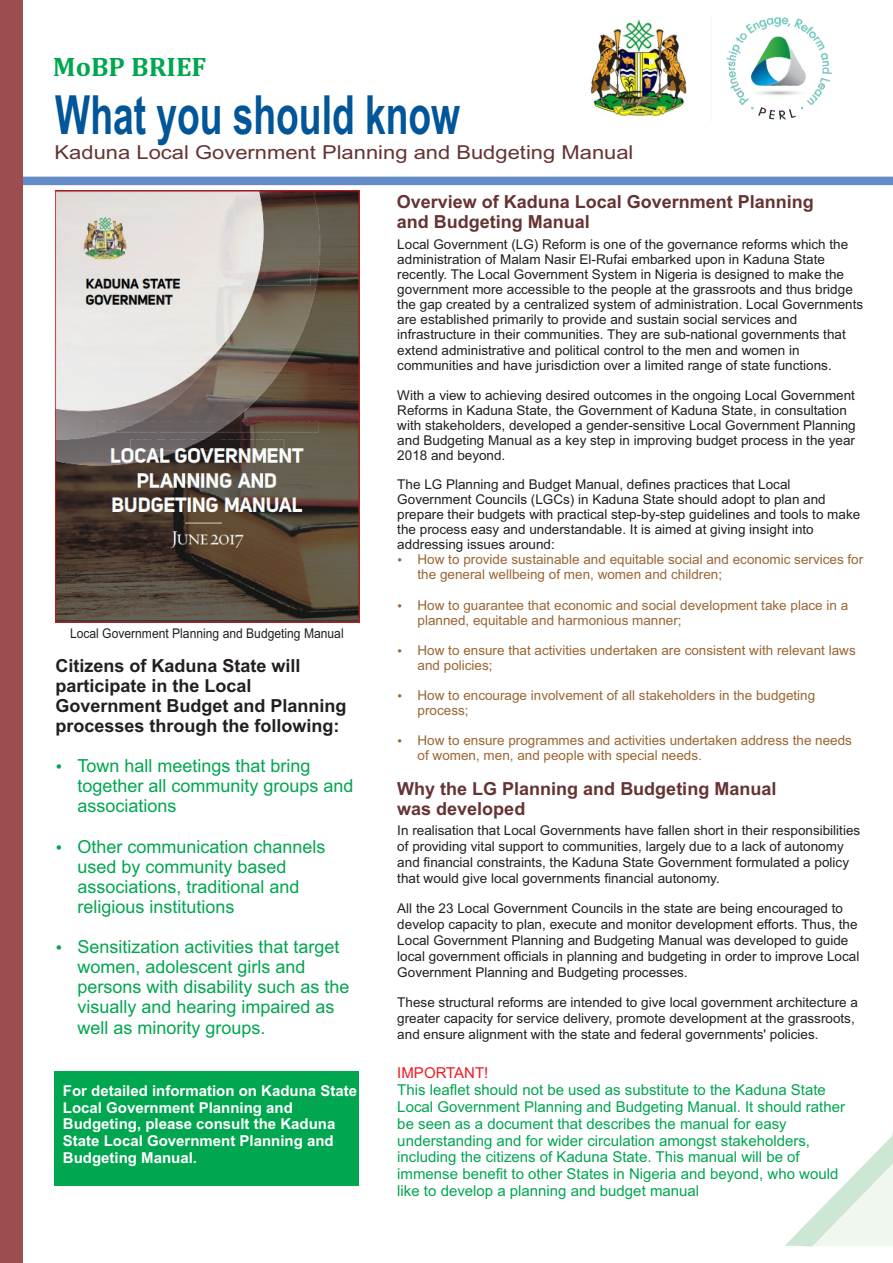
<style>
.page{position:relative;width:893px;height:1263px;background:#fff}
.page>*{position:absolute;margin:0;border:0;box-sizing:border-box;transform-origin:0 0}
.t1{font:700 54px "Arial";color:#005698;scale:.69 1}
.t2{font:700 27px "Cambria";color:#00a650}
.t3{font:19.2px "Arial";color:#633;scale:1.15 1}
.t4{font:18px/20.1px "Arial";color:#00a650}
.t5{font:700 18px/20.1px "Arial";color:#633}
.t6{font:700 18px/20.1px "Arial";color:#231f20}
.t7{font:15px/16.8px "Arial";color:#00a650}
.t8{font:700 15px/16.8px "Arial";color:#fff}
.t9{font:15px "Arial";color:#ed1c24}
.t10{font:13.5px/15.1px "Arial";color:#231f20}
.t11{font:13.5px/15.1px "Arial";color:#963}
.t12{font:13.35px "Arial";color:#231f20;scale:.9 1}
</style>
<div class="page">
<svg style="left:785px;top:1131px;width:108px;height:115px"></svg>
<div style="left:0;top:177px;width:893px;height:8px;background:#628bc8"></div>
<img style="left:55px;top:191px;width:305px;height:431px">
<div style="left:55px;top:1071px;width:304px;height:115px;background:#00a650"></div>
<img style="left:711px;top:16px;width:121px;height:106px">
<div style="left:0;top:0;width:22px;height:1263px;background:#9c4e4e"></div>
<img style="left:590px;top:19px;width:97px;height:98px">
<h2 class="t2" style="left:53px;top:55px;width:155px">MoBP BRIEF</h2>
<h1 class="t1" style="left:55px;top:94px;width:588px">What you should know</h1>
<h3 class="t3" style="left:55px;top:145px;width:505px">Kaduna Local Government Planning and Budgeting Manual</h3>
<p class="t12" style="left:70px;top:628px;width:306px">Local Government Planning and Budgeting Manual</p>
<h3 class="t6" style="left:55px;top:657px;width:293px">Citizens of Kaduna State will participate in the Local<br>Government Budget and Planning processes through the following:</h3>
<h3 class="t4" style="left:77px;top:757px;width:278px">Town hall meetings that bring together all community groups and associations</h3>
<h3 class="t4" style="left:77px;top:838px;width:250px">Other communication channels used by community based associations, traditional and religious institutions</h3>
<h3 class="t4" style="left:77px;top:938px;width:274px">Sensitization activities that target women, adolescent girls and persons with disability such as the visually and hearing impaired as well as minority groups.</h3>
<p class="t8" style="left:63px;top:1083px;width:296px">For detailed information on Kaduna State Local Government Planning and Budgeting, please consult the Kaduna State Local Government Planning and Budgeting Manual.</p>
<h3 class="t5" style="left:397px;top:194px;width:419px">Overview of Kaduna Local Government Planning and Budgeting Manual</h3>
<p class="t10" style="left:397px;top:238px;width:467px">Local Government (LG) Reform is one of the governance reforms which the administration of Malam Nasir El-Rufai embarked upon in Kaduna State recently. The Local Government System in Nigeria is designed to make the government more accessible to the people at the grassroots and thus bridge the gap created by a centralized system of administration. Local Governments are established primarily to provide and sustain social services and infrastructure in their communities. They are sub-national governments that extend administrative and political control to the men and women in communities and have jurisdiction over a limited range of state functions.</p>
<p class="t10" style="left:397px;top:389px;width:460px">With a view to achieving desired outcomes in the ongoing Local Government Reforms in Kaduna State, the Government of Kaduna State, in consultation with stakeholders, developed a gender-sensitive Local Government Planning and Budgeting Manual as a key step in improving budget process in the year 2018 and beyond.</p>
<p class="t10" style="left:397px;top:478px;width:464px">The LG Planning and Budget Manual, defines practices that Local Government Councils (LGCs) in Kaduna State should adopt to plan and prepare their budgets with practical step-by-step guidelines and tools to make the process easy and understandable. It is aimed at giving insight into addressing issues around:</p>
<p class="t11" style="left:418px;top:553px;width:447px">How to provide sustainable and equitable social and economic services for the general wellbeing of men, women and children;</p>
<p class="t11" style="left:418px;top:598px;width:432px">How to guarantee that economic and social development take place in a planned, equitable and harmonious manner;</p>
<p class="t11" style="left:418px;top:644px;width:440px">How to ensure that activities undertaken are consistent with relevant laws and policies;</p>
<p class="t11" style="left:418px;top:689px;width:399px">How to encourage involvement of all stakeholders in the budgeting process;</p>
<p class="t11" style="left:418px;top:734px;width:436px">How to ensure programmes and activities undertaken address the needs of women, men, and people with special needs.</p>
<h3 class="t5" style="left:397px;top:780px;width:381px">Why the LG Planning and Budgeting Manual was developed</h3>
<p class="t10" style="left:397px;top:823px;width:464px;line-height:16px">In realisation that Local Governments have fallen short in their responsibilities of providing vital support to communities, largely due to a lack of autonomy and financial constraints, the Kaduna State Government formulated a policy that would give local governments financial autonomy.</p>
<p class="t10" style="left:397px;top:901px;width:463px;line-height:16px">All the 23 Local Government Councils in the state are being encouraged to develop capacity to plan, execute and monitor development efforts. Thus, the Local Government Planning and Budgeting Manual was developed to guide local government officials in planning and budgeting in order to improve Local Government Planning and Budgeting processes.</p>
<p class="t10" style="left:397px;top:995px;width:462px;line-height:16px">These structural reforms are intended to give local government architecture a greater capacity for service delivery, promote development at the grassroots, and ensure alignment with the state and federal governments' policies.</p>
<p class="t9" style="left:397px;top:1067px;width:93px">IMPORTANT!</p>
<p class="t7" style="left:397px;top:1083px;width:449px">This leaflet should not be used as substitute to the Kaduna State Local Government Planning and Budgeting Manual. It should rather be seen as a document that describes the manual for easy understanding and for wider circulation amongst stakeholders, including the citizens of Kaduna State. This manual will be of immense benefit to other States in Nigeria and beyond, who would like to develop a planning and budget manual</p>
</div>
